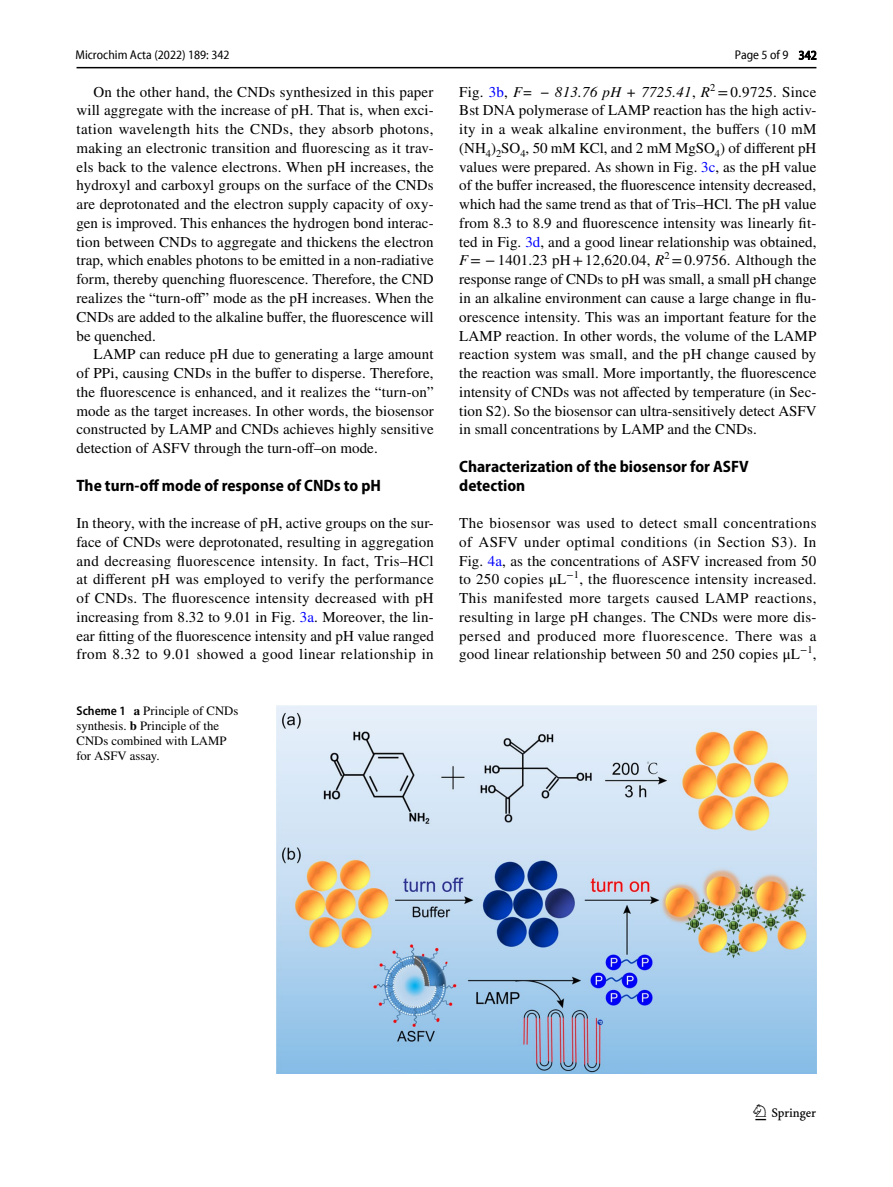
<style>
.page{position:relative;width:893px;height:1187px;background:#fff}
.page>*{position:absolute;margin:0;border:0;box-sizing:border-box;transform-origin:0 0}
.t1{font:22.5px "Springnew Regular 3";color:#000}
.t2{font:700 semi-condensed 16.5px/18.8px "Myriad Pro";color:#000}
.t3{font:15px/18.8px "STIX";letter-spacing:.005em;color:#000;text-align:justify}
.t4{font:12.75px/15px "STIX";color:#000}
.t5{font:semi-condensed 12.75px "Myriad Pro Unic";color:#000}
.s1{color:#00f}
.s2{font-family:"Myriad Pro";font-weight:600;font-stretch:semi-condensed}
.s3{font-weight:700}
.s4{font-style:italic}
</style>
<div class="page">
<hr style="left:77px;top:67px;width:739px;height:1px;background:#000">
<img style="left:276px;top:705px;width:540px;height:368px">
<p class="t5" style="left:76px;top:50px;width:155px">Microchim Acta (2022) 189: 342</p>
<p class="t5" style="left:735px;top:50px;width:83px">Page 5 of 9 342</p>
<p class="t3" style="left:77px;top:83px;width:359px;text-indent:17px">On the other hand, the CNDs synthesized in this paper will aggregate with the increase of pH. That is, when exci&shy;tation wavelength hits the CNDs, they absorb photons, making an electronic transition and fluorescing as it trav&shy;els back to the valence electrons. When pH increases, the hydroxyl and carboxyl groups on the surface of the CNDs are deprotonated and the electron supply capacity of oxy&shy;gen is improved. This enhances the hydrogen bond interac&shy;tion between CNDs to aggregate and thickens the electron trap, which enables photons to be emitted in a non-radiative form, thereby quenching fluorescence. Therefore, the CND realizes the “turn-off” mode as the pH increases. When the CNDs are added to the alkaline buffer, the fluorescence will be quenched.</p>
<p class="t3" style="left:77px;top:346px;width:359px;text-indent:17px">LAMP can reduce pH due to generating a large amount of PPi, causing CNDs in the buffer to disperse. Therefore, the fluorescence is enhanced, and it realizes the “turn-on” mode as the target increases. In other words, the biosensor constructed by LAMP and CNDs achieves highly sensitive detection of ASFV through the turn-off–on mode.</p>
<p class="t2" style="left:77px;top:476px;width:306px">The turn‑off mode of response of CNDs to pH</p>
<p class="t3" style="left:77px;top:514px;width:359px">In theory, with the increase of pH, active groups on the sur&shy;face of CNDs were deprotonated, resulting in aggregation and decreasing fluorescence intensity. In fact, Tris–HCl at different pH was employed to verify the performance of CNDs. The fluorescence intensity decreased with pH increasing from 8.32 to 9.01 in Fig. <span class="s1">3a</span>. Moreover, the lin&shy;ear fitting of the fluorescence intensity and pH value ranged from 8.32 to 9.01 showed a good linear relationship in</p>
<p class="t4" style="left:77px;top:704px;width:163px"><span class="s2">Scheme 1</span> <span class="s3">a</span> Principle of CNDs synthesis. <span class="s3">b</span> Principle of the<br>CNDs combined with LAMP for ASFV assay.</p>
<p class="t3" style="left:459px;top:83px;width:359px">Fig. <span class="s1">3b</span>, <span class="s4">F= − 813.76 pH + 7725.41</span>, <span class="s4">R</span><sup>2</sup> =0.9725. Since Bst DNA polymerase of LAMP reaction has the high activ&shy;ity in a weak alkaline environment, the buffers (10 mM (NH<sub>4</sub>)<sub>2</sub>SO<sub>4</sub>, 50 mM KCl, and 2 mM MgSO<sub>4</sub>) of different pH values were prepared. As shown in Fig. <span class="s1">3c</span>, as the pH value of the buffer increased, the fluorescence intensity decreased, which had the same trend as that of Tris–HCl. The pH value from 8.3 to 8.9 and fluorescence intensity was linearly fit&shy;ted in Fig. <span class="s1">3d</span>, and a good linear relationship was obtained, <span class="s4">F</span>= −1401.23 pH +12,620.04, <span class="s4">R</span><sup>2</sup> =0.9756. Although the response range of CNDs to pH was small, a small pH change in an alkaline environment can cause a large change in flu&shy;orescence intensity. This was an important feature for the LAMP reaction. In other words, the volume of the LAMP reaction system was small, and the pH change caused by the reaction was small. More importantly, the fluorescence intensity of CNDs was not affected by temperature (in Sec&shy;tion S2). So the biosensor can ultra-sensitively detect ASFV in small concentrations by LAMP and the CNDs.</p>
<p class="t2" style="left:459px;top:457px;width:291px">Characterization of the biosensor for ASFV detection</p>
<p class="t3" style="left:459px;top:514px;width:359px">The biosensor was used to detect small concentrations of ASFV under optimal conditions (in Section S3). In Fig. <span class="s1">4a</span>, as the concentrations of ASFV increased from 50 to 250 copies μL<sup>−1</sup>, the fluorescence intensity increased.<br>This manifested more targets caused LAMP reactions, resulting in large pH changes. The CNDs were more dis&shy;persed and produced more fluorescence. There was a good linear relationship between 50 and 250 copies μL<sup>−1</sup>,</p>
<h1 class="t1" style="left:755px;top:1104px;width:62px">1 3</h1>
</div>
